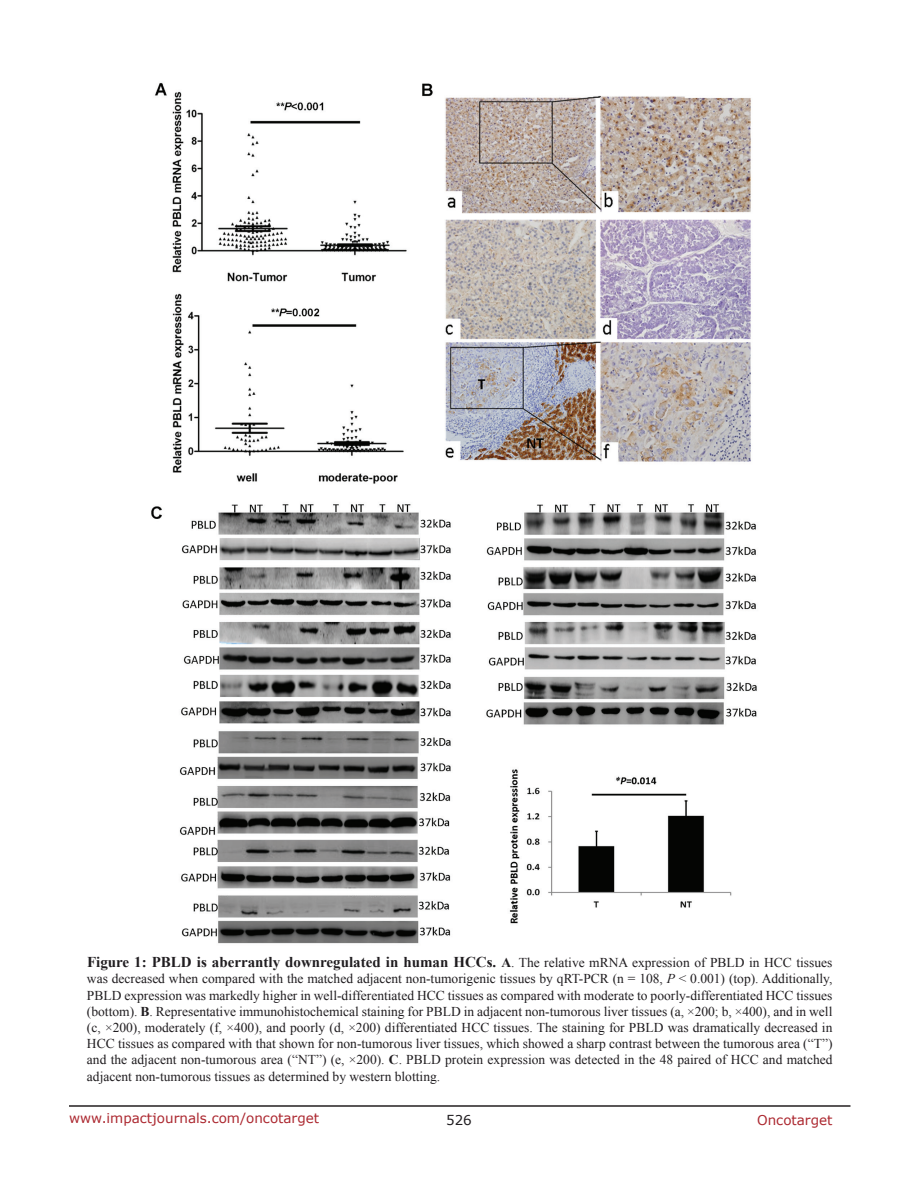
<style>
.page{position:relative;width:918px;height:1188px;background:#fff}
.page>*{position:absolute;margin:0;border:0;box-sizing:border-box;transform-origin:0 0}
.t1{font:700 15px "Times New Roman";color:#201d20}
.t2{font:13.5px/16.2px "Times New Roman";color:#201d20;text-align:justify}
.t3{font:13.5px "Verdana";color:#ac2830}
.t4{font:13.5px "Verdana";color:#201d20}
.s1{font-weight:700;font-size:15px}
.s2{font-weight:700}
.s3{font-style:italic}
</style>
<div class="page">
<hr style="left:69px;top:1105px;width:781px;height:2px;background:#231f20">
<img style="left:151px;top:82px;width:606px;height:862px">
<p class="t2" style="left:87px;top:954px;width:747px;text-indent:110px"><span class="s1">is aberrantly downregulated in human HCC s.</span> <span class="s2">A</span>. The relative mRNA expression of PBLD in HCC tissues was decreased when compared with the matched adjacent non-tumorigenic tissues by qRT-PCR (n = 108, <span class="s3">P</span> &lt; 0.001) (top). Additionally, PBLD expression was markedly higher in well-differentiated HCC tissues as compared with moderate to poorly-differentiated HCC tissues (bottom). <span class="s2">B</span>. Representative immunohistochemical staining for PBLD in adjacent non-tumorous liver tissues (a, ×200; b, ×400), and in well (c, ×200), moderately (f, ×400), and poorly (d, ×200) differentiated HCC tissues. The staining for PBLD was dramatically decreased in HCC tissues as compared with that shown for non-tumorous liver tissues, which showed a sharp contrast between the tumorous area (“T”) and the adjacent non-tumorous area (“NT”) (e, ×200). <span class="s2">C</span>. PBLD protein expression was detected in the 48 paired of HCC and matched adjacent non-tumorous tissues as determined by western blotting.</p>
<p class="t1" style="left:87px;top:952px;width:85px">Figure 1: PBLD</p>
<p class="t3" style="left:69px;top:1109px;width:252px">www.impactjournals.com/oncotarget</p>
<p class="t4" style="left:446px;top:1111px;width:27px">526</p>
<p class="t3" style="left:757px;top:1111px;width:77px">Oncotarget</p>
</div>
